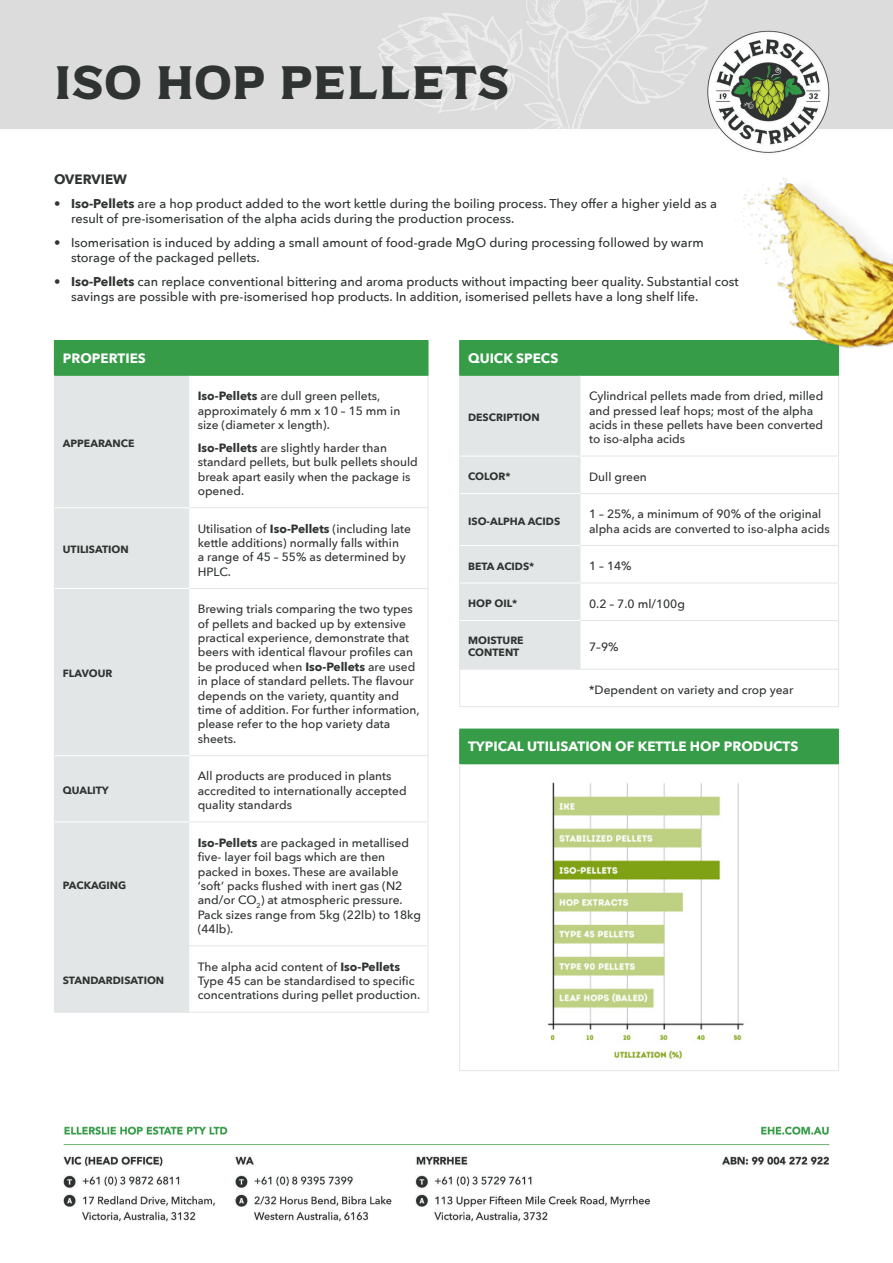
<style>
.page{position:relative;width:893px;height:1263px;background:#fff}
.page>*{position:absolute;margin:0;border:0;box-sizing:border-box;transform-origin:0 0}
.t1{font:45px "Captain Nelson Serif";letter-spacing:-.005em;color:#2f3331}
.t2{font:700 13.5px "Avenir Next";color:#fff}
.t3{font:700 13.5px "Avenir Next";color:#2f3331}
.t4{font:500 12.75px/15.3px "Avenir Next";color:#2f3331}
.body{font:500 12px/14.4px "Avenir Next";color:#2f3331}
.bold{font:700 10.5px/12.6px "Avenir Next";color:#2f3331}
.s1{font-weight:700}
</style>
<div class="page">
<img style="left:0;top:0;width:893px;height:1222px">
<div style="left:460px;top:341px;width:379px;height:34px;background:#369c47"></div>
<div style="left:460px;top:376px;width:121px;height:293px;background:#e3e6e6"></div>
<hr style="left:460px;top:493px;width:121px;height:1px;background:#fff">
<hr style="left:460px;top:545px;width:121px;height:1px;background:#fff">
<hr style="left:460px;top:583px;width:121px;height:1px;background:#fff">
<hr style="left:581px;top:493px;width:258px;height:1px;background:#e3e6e6">
<hr style="left:581px;top:545px;width:258px;height:1px;background:#e3e6e6">
<hr style="left:581px;top:583px;width:258px;height:1px;background:#e3e6e6">
<hr style="left:459px;top:456px;width:1px;height:38px;background:#e3e6e6">
<hr style="left:838px;top:456px;width:1px;height:37px;background:#e3e6e6">
<hr style="left:459px;top:545px;width:1px;height:38px;background:#e3e6e6">
<hr style="left:838px;top:546px;width:1px;height:37px;background:#e3e6e6">
<hr style="left:459px;top:583px;width:1px;height:37px;background:#e3e6e6">
<hr style="left:838px;top:583px;width:1px;height:37px;background:#e3e6e6">
<hr style="left:459px;top:620px;width:1px;height:49px;background:#e3e6e6">
<hr style="left:581px;top:620px;width:258px;height:1px;background:#e3e6e6">
<hr style="left:838px;top:621px;width:1px;height:48px;background:#e3e6e6">
<hr style="left:459px;top:340px;width:122px;height:1px;background:#369c47">
<hr style="left:459px;top:341px;width:1px;height:34px;background:#369c47">
<hr style="left:581px;top:340px;width:258px;height:1px;background:#369c47">
<hr style="left:459px;top:375px;width:122px;height:1px;background:#369c47">
<hr style="left:581px;top:375px;width:258px;height:1px;background:#369c47">
<hr style="left:460px;top:620px;width:121px;height:1px;background:#fff">
<hr style="left:838px;top:376px;width:1px;height:80px;background:#e3e6e6">
<hr style="left:838px;top:494px;width:1px;height:51px;background:#e3e6e6">
<hr style="left:581px;top:456px;width:258px;height:1px;background:#e3e6e6">
<hr style="left:459px;top:376px;width:1px;height:80px;background:#e3e6e6">
<hr style="left:459px;top:494px;width:1px;height:51px;background:#e3e6e6">
<hr style="left:460px;top:456px;width:121px;height:1px;background:#fff">
<hr style="left:459px;top:669px;width:122px;height:1px;background:#e3e6e6">
<hr style="left:459px;top:669px;width:1px;height:37px;background:#e3e6e6">
<hr style="left:581px;top:669px;width:258px;height:1px;background:#e3e6e6">
<hr style="left:838px;top:669px;width:1px;height:37px;background:#e3e6e6">
<hr style="left:459px;top:706px;width:122px;height:1px;background:#e3e6e6">
<hr style="left:581px;top:706px;width:258px;height:1px;background:#e3e6e6">
<div style="left:54px;top:341px;width:374px;height:34px;background:#369c47"></div>
<div style="left:55px;top:376px;width:134px;height:636px;background:#e3e6e6"></div>
<hr style="left:189px;top:507px;width:239px;height:1px;background:#e3e6e6">
<hr style="left:189px;top:588px;width:239px;height:1px;background:#e3e6e6">
<hr style="left:189px;top:755px;width:239px;height:1px;background:#e3e6e6">
<hr style="left:428px;top:376px;width:1px;height:131px;background:#e3e6e6">
<hr style="left:428px;top:508px;width:1px;height:80px;background:#e3e6e6">
<hr style="left:428px;top:589px;width:1px;height:166px;background:#e3e6e6">
<hr style="left:428px;top:756px;width:1px;height:65px;background:#e3e6e6">
<hr style="left:189px;top:821px;width:239px;height:1px;background:#e3e6e6">
<hr style="left:428px;top:822px;width:1px;height:123px;background:#e3e6e6">
<hr style="left:189px;top:945px;width:239px;height:1px;background:#e3e6e6">
<hr style="left:428px;top:946px;width:1px;height:66px;background:#e3e6e6">
<hr style="left:189px;top:1012px;width:239px;height:1px;background:#e3e6e6">
<hr style="left:54px;top:340px;width:135px;height:1px;background:#369c47">
<hr style="left:189px;top:340px;width:239px;height:1px;background:#369c47">
<hr style="left:428px;top:341px;width:1px;height:34px;background:#369c47">
<hr style="left:54px;top:375px;width:135px;height:1px;background:#369c47">
<hr style="left:189px;top:375px;width:239px;height:1px;background:#369c47">
<hr style="left:54px;top:376px;width:1px;height:132px;background:#e3e6e6">
<hr style="left:54px;top:508px;width:1px;height:80px;background:#e3e6e6">
<hr style="left:54px;top:588px;width:1px;height:168px;background:#e3e6e6">
<hr style="left:54px;top:756px;width:1px;height:66px;background:#e3e6e6">
<hr style="left:55px;top:507px;width:134px;height:1px;background:#fff">
<hr style="left:55px;top:588px;width:134px;height:1px;background:#fff">
<hr style="left:55px;top:755px;width:134px;height:1px;background:#fff">
<hr style="left:55px;top:821px;width:134px;height:1px;background:#fff">
<hr style="left:54px;top:822px;width:1px;height:123px;background:#e3e6e6">
<hr style="left:54px;top:945px;width:135px;height:1px;background:#e3e6e6">
<hr style="left:54px;top:946px;width:1px;height:66px;background:#e3e6e6">
<hr style="left:54px;top:1012px;width:135px;height:1px;background:#e3e6e6">
<img style="left:731px;top:157px;width:162px;height:214px">
<div style="left:460px;top:729px;width:379px;height:35px;background:#369c47"></div>
<hr style="left:459px;top:729px;width:1px;height:34px;background:#369c47">
<hr style="left:459px;top:763px;width:380px;height:1px;background:#369c47">
<hr style="left:459px;top:764px;width:1px;height:306px;background:#e3e6e6">
<hr style="left:838px;top:764px;width:1px;height:306px;background:#e3e6e6">
<hr style="left:459px;top:1070px;width:380px;height:1px;background:#e3e6e6">
<img style="left:506px;top:773px;width:276px;height:292px">
<h1 class="t1" style="left:54px;top:57px;width:457px">ISO HOP PELLETS</h1>
<p class="t3" style="left:54px;top:168px;width:75px">OVERVIEW</p>
<p class="t4" style="left:71px;top:195px;width:648px;text-indent:-17px">• <span class="s1">Iso-Pellets</span> are a hop product added to the wort kettle during the boiling process. They offer a higher yield as a result of pre-isomerisation of the alpha acids during the production process.</p>
<p class="t4" style="left:71px;top:234px;width:634px;text-indent:-17px">• Isomerisation is induced by adding a small amount of food-grade MgO during processing followed by warm storage of the packaged pellets.</p>
<p class="t4" style="left:71px;top:274px;width:669px;text-indent:-17px">• <span class="s1">Iso-Pellets</span> can replace conventional bittering and aroma products without impacting beer quality. Substantial cost savings are possible with pre-isomerised hop products. In addition, isomerised pellets have a long shelf life.</p>
<p class="t2" style="left:63px;top:346px;width:85px">PROPERTIES</p>
<p class="bold" style="left:63px;top:437px;width:73px">APPEARANCE</p>
<p class="bold" style="left:63px;top:543px;width:67px">UTILISATION</p>
<p class="bold" style="left:63px;top:667px;width:51px">FLAVOUR</p>
<p class="bold" style="left:63px;top:784px;width:48px">QUALITY</p>
<p class="bold" style="left:63px;top:879px;width:65px">PACKAGING</p>
<p class="bold" style="left:63px;top:974px;width:103px">STANDARDISATION</p>
<p class="body" style="left:198px;top:388px;width:204px"><span class="s1">Iso-Pellets</span> are dull green pellets, approximately 6 mm x 10 – 15 mm in size (diameter x length).</p>
<p class="body" style="left:198px;top:440px;width:222px"><span class="s1">Iso-Pellets</span> are slightly harder than standard pellets, but bulk pellets should break apart easily when the package is opened.</p>
<p class="body" style="left:198px;top:521px;width:215px">Utilisation of <span class="s1">Iso-Pellets</span> (including late kettle additions) normally falls within<br>a range of 45 – 55% as determined by<br>HPLC.</p>
<p class="body" style="left:198px;top:601px;width:223px">Brewing trials comparing the two types of pellets and backed up by extensive practical experience, demonstrate that beers with identical flavour profiles can be produced when <span class="s1">Iso-Pellets</span> are used in place of standard pellets. The flavour depends on the variety, quantity and time of addition. For further information, please refer to the hop variety data sheets.</p>
<p class="body" style="left:198px;top:769px;width:210px">All products are produced in plants accredited to internationally accepted quality standards</p>
<p class="body" style="left:198px;top:835px;width:225px"><span class="s1">Iso-Pellets</span> are packaged in metallised five- layer foil bags which are then packed in boxes. These are available ‘soft’ packs flushed with inert gas (N2 and/or CO<sub>2</sub>) at atmospheric pressure.<br>Pack sizes range from 5kg (22lb) to 18kg (44lb).</p>
<p class="body" style="left:198px;top:959px;width:224px">The alpha acid content of <span class="s1">Iso-Pellets<br></span>Type 45 can be standardised to specific concentrations during pellet production.</p>
<p class="t2" style="left:468px;top:346px;width:92px">QUICK SPECS</p>
<p class="bold" style="left:468px;top:411px;width:73px">DESCRIPTION</p>
<p class="body" style="left:589px;top:388px;width:236px">Cylindrical pellets made from dried, milled and pressed leaf hops; most of the alpha acids in these pellets have been converted to iso-alpha acids</p>
<p class="bold" style="left:468px;top:470px;width:44px">COLOR*</p>
<p class="body" style="left:589px;top:469px;width:59px">Dull green</p>
<p class="bold" style="left:468px;top:515px;width:94px">ISO-ALPHA ACIDS</p>
<p class="body" style="left:589px;top:506px;width:242px">1 – 25%, a minimum of 90% of the original alpha acids are converted to iso-alpha acids</p>
<p class="bold" style="left:468px;top:559px;width:68px">BETA ACIDS*</p>
<p class="body" style="left:589px;top:558px;width:44px">1 – 14%</p>
<p class="bold" style="left:468px;top:597px;width:51px">HOP OIL*</p>
<p class="body" style="left:589px;top:596px;width:97px">0.2 – 7.0 ml/100g</p>
<p class="bold" style="left:468px;top:634px;width:57px">MOISTURE<br>CONTENT</p>
<p class="body" style="left:589px;top:639px;width:31px">7–9%</p>
<p class="body" style="left:589px;top:682px;width:206px">*Dependent on variety and crop year</p>
<p class="t2" style="left:468px;top:735px;width:332px">TYPICAL UTILISATION OF KETTLE HOP PRODUCTS</p>
</div>
